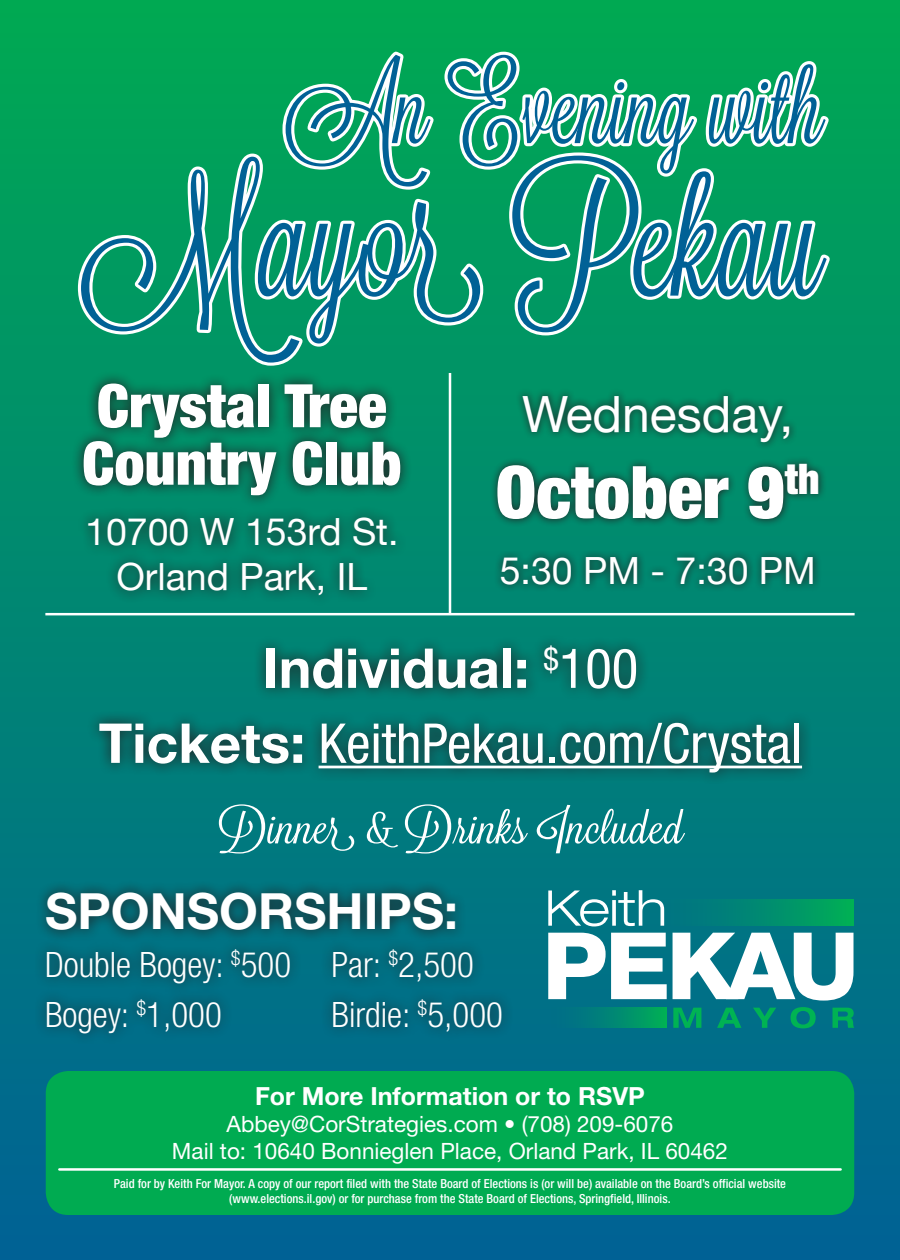
<style>
.page{position:relative;width:900px;height:1260px;background:#fff}
.page>*{position:absolute;margin:0;border:0;box-sizing:border-box;transform-origin:0 0}
.t1{font:157.5px "Lavanderia";color:#016196}
.t2{font:100px "Lavanderia";color:#016196}
.t3{font:900 condensed 72.5px "Helvetica Neue";color:#fff}
.t4{font:900 condensed 60px/57.5px "Helvetica Neue";color:#fff}
.t5{font:italic condensed 55px/75px "Helvetica Neue 57";color:#fff;text-align:center}
.t6{font:700 50px "Helvetica Neue";color:#fff}
.t7{font:50px "Helvetica Neue";color:#fff}
.t8{font:43.75px "Lavanderia";color:#fff;scale:1.3 1}
.t9{font:37.5px/45px "Helvetica Neue";color:#fff;text-align:center}
.t10{font:300 condensed 35px/50px "Helvetica Neue";color:#fff}
.t11{font:700 25px "Helvetica Neue";color:#fff}
.t12{font:22.5px/27px "Helvetica Neue";color:#fff;text-align:center}
.t13{font:500 condensed 12.5px/15px "Helvetica Neue";color:#fff;text-align:center}
.s1{font-family:"Helvetica Neue";font-weight:700;font-style:normal;font-stretch:normal}
</style>
<div class="page">
<div style="left:0;top:0;width:900px;height:1260px;background:linear-gradient(to bottom,#00a952,#006295)"></div>
<div style="left:34px;top:880px;width:433px;height:63px;background:#231f20;opacity:.9"></div>
<div style="left:34px;top:939px;width:480px;height:106px;background:#231f20;opacity:.9"></div>
<div style="left:71px;top:370px;width:342px;height:236px;background:#231f20;opacity:.95"></div>
<div style="left:490px;top:388px;width:336px;height:204px;background:#231f20;opacity:.95"></div>
<div style="left:46px;top:1071px;width:808px;height:144px;background:#00ab51;border-radius:22px"></div>
<div style="left:86px;top:633px;width:728px;height:152px;background:#231f20;opacity:.95"></div>
<hr style="left:319px;top:766px;width:483px;height:2px;background:#fff">
<svg style="left:75px;top:150px;width:233px;height:219px"></svg>
<svg style="left:252px;top:47px;width:582px;height:303px"></svg>
<hr style="left:59px;top:1168px;width:782px;height:3px;background:#fff">
<div style="left:652px;top:900px;width:202px;height:26px;background:linear-gradient(to right,#016b8b,#00ab58)"></div>
<div style="left:547px;top:1008px;width:119px;height:20px;background:linear-gradient(to right,#00658f,#00a95a)"></div>
<svg style="left:548px;top:933px;width:119px;height:66px"></svg>
<svg style="left:673px;top:933px;width:181px;height:68px"></svg>
<svg style="left:548px;top:890px;width:116px;height:36px"></svg>
<svg style="left:673px;top:1008px;width:28px;height:20px"></svg>
<svg style="left:717px;top:1008px;width:24px;height:20px"></svg>
<svg style="left:753px;top:1008px;width:23px;height:20px"></svg>
<svg style="left:791px;top:1007px;width:25px;height:21px"></svg>
<svg style="left:833px;top:1008px;width:21px;height:20px"></svg>
<hr style="left:45px;top:613px;width:810px;height:2px;background:#fff">
<hr style="left:449px;top:373px;width:2px;height:241px;background:#fff">
<p class="t2" style="left:287px;top:50px;width:538px">An Evening with</p>
<p class="t1" style="left:81px;top:149px;width:745px">Mayor Pekau</p>
<p class="t4" style="left:82px;top:376px;width:321px">Crystal Tree<br>Country Club</p>
<p class="t9" style="left:85px;top:508px;width:315px">10700 W 153rd St.<br>Orland Park, IL</p>
<p class="t7" style="left:522px;top:385px;width:273px">Wednesday,</p>
<p class="t3" style="left:496px;top:448px;width:326px">October 9<sup>th</sup></p>
<p class="t9" style="left:500px;top:547px;width:318px">5:30 PM - 7:30 PM</p>
<p class="t5" style="left:99px;top:631px;width:705px"><span class="s1">Individual:</span> <sup>$</sup>100<br><span class="s1">Tickets:</span> KeithPekau.com/Crystal</p>
<p class="t8" style="left:216px;top:803px;width:362px">Dinner &amp; Drinks Included</p>
<p class="t6" style="left:45px;top:881px;width:415px">SPONSORSHIPS:</p>
<p class="t10" style="left:45px;top:939px;width:248px">Double Bogey: <sup>$</sup>500<br>Bogey: <sup>$</sup>1,000</p>
<p class="t10" style="left:332px;top:939px;width:173px">Par: <sup>$</sup>2,500<br>Birdie: <sup>$</sup>5,000</p>
<p class="t11" style="left:255px;top:1080px;width:391px">For More Information or to RSVP</p>
<p class="t12" style="left:172px;top:1110px;width:558px">Abbey@CorStrategies.com • (708) 209-6076<br>Mail to: 10640 Bonnieglen Place, Orland Park, IL 60462</p>
<p class="t13" style="left:114px;top:1175px;width:674px">Paid for by Keith For Mayor. A copy of our report filed with the State Board of Elections is (or will be) available on the Board’s official website (www.elections.il.gov) or for purchase from the State Board of Elections, Springfield, Illinois.</p>
</div>
